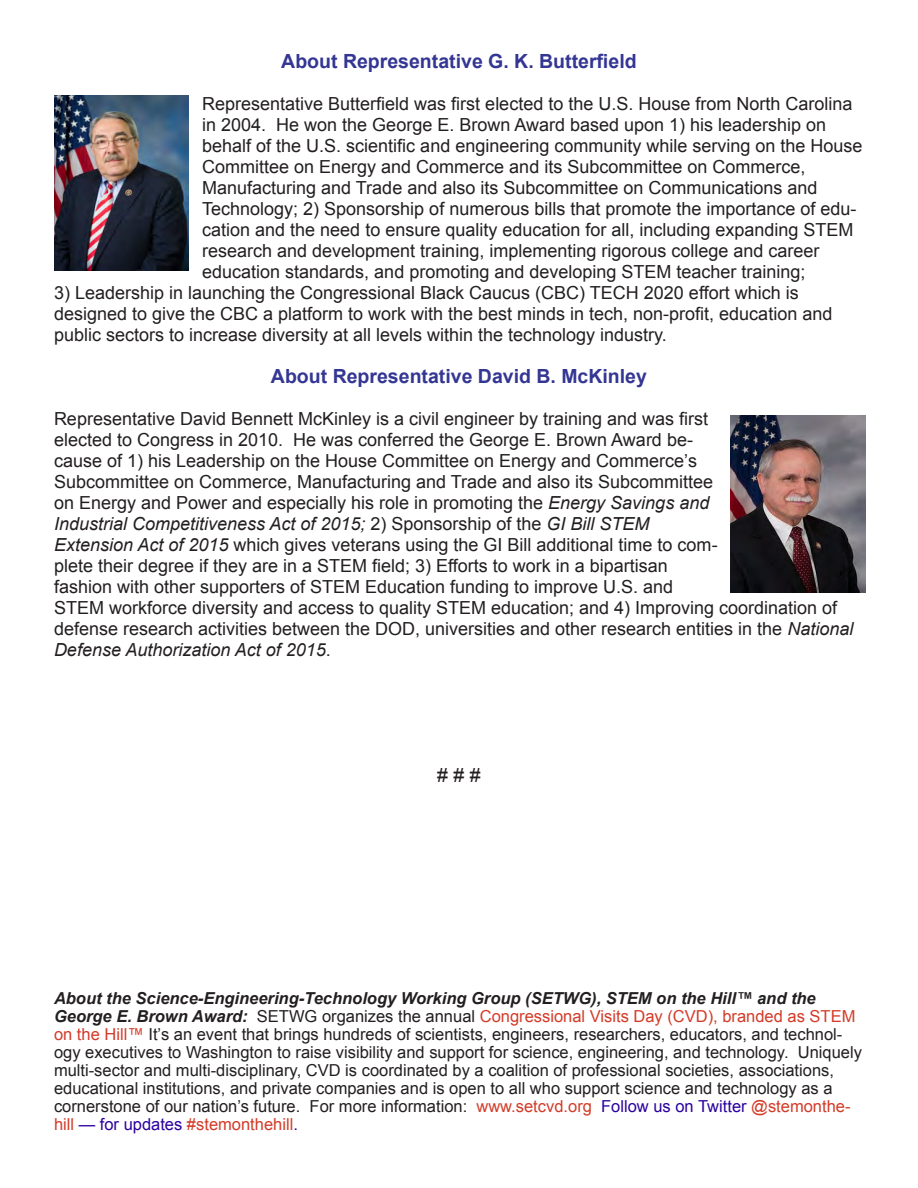
<style>
.page{position:relative;width:918px;height:1188px;background:#fff}
.page>*{position:absolute;margin:0;border:0;box-sizing:border-box;transform-origin:0 0}
.t1{font:700 19.5px "Arial";color:#343694}
.t2{font:19.5px "Arial";color:#231f20}
.t3{font:18px/21px "Arial";color:#231f20}
.t4{font:16.5px/18px "Arial";color:#231f20}
.s1{font-style:italic}
.s2{font-weight:700;font-style:italic}
.s3{color:#d33b28}
.s4{color:#2b009f}
</style>
<div class="page">
<img style="left:54px;top:95px;width:135px;height:176px">
<img style="left:731px;top:416px;width:134px;height:177px">
<p class="t1" style="left:281px;top:49px;width:357px">About Representative G. K. Butterfield</p>
<p class="t3" style="left:202px;top:94px;width:662px">Representative Butterfield was first elected to the U.S. House from North Carolina in 2004. He won the George E. Brown Award based upon 1) his leadership on behalf of the U.S. scientific and engineering community while serving on the House Committee on Energy and Commerce and its Subcommittee on Commerce, Manufacturing and Trade and also its Subcommittee on Communications and Technology; 2) Sponsorship of numerous bills that promote the importance of edu&shy;cation and the need to ensure quality education for all, including expanding STEM research and development training, implementing rigorous college and career education standards, and promoting and developing STEM teacher training;</p>
<p class="t3" style="left:54px;top:283px;width:780px">3) Leadership in launching the Congressional Black Caucus (CBC) TECH 2020 effort which is designed to give the CBC a platform to work with the best minds in tech, non-profit, education and public sectors to increase diversity at all levels within the technology industry.</p>
<p class="t1" style="left:271px;top:364px;width:377px">About Representative David B. McKinley</p>
<p class="t3" style="left:54px;top:409px;width:801px">Representative David Bennett McKinley is a civil engineer by training and was first<br>elected to Congress in 2010. He was conferred the George E. Brown Award be-<br>cause of 1) his Leadership on the House Committee on Energy and Commerce’s<br>Subcommittee on Commerce, Manufacturing and Trade and also its Subcommittee<br>on Energy and Power and especially his role in promoting the <span class="s1">Energy Savings and<br>Industrial Competitiveness Act of 2015;</span> 2) Sponsorship of the <span class="s1">GI Bill STEM<br>Extension Act of 2015</span> which gives veterans using the GI Bill additional time to com-<br>plete their degree if they are in a STEM field; 3) Efforts to work in a bipartisan<br>fashion with other supporters of STEM Education funding to improve U.S. and<br>STEM workforce diversity and access to quality STEM education; and 4) Improving coordination of defense research activities between the DOD, universities and other research entities in the <span class="s1">National Defense Authorization Act of 2015</span>.</p>
<p class="t2" style="left:437px;top:763px;width:45px"># # #</p>
<p class="t4" style="left:54px;top:990px;width:810px"><span class="s2">About the Science-Engineering-Technology Working Group (SETWG), STEM on the Hill™ and the George E. Brown Award:</span> SETWG organizes the annual <span class="s3">Congressional Visits Day (CVD), branded as STEM on the Hill™</span> It’s an event that brings hundreds of scientists, engineers, researchers, educators, and technol&shy;ogy executives to Washington to raise visibility and support for science, engineering, and technology. Uniquely multi-sector and multi-disciplinary, CVD is coordinated by a coalition of professional societies, associations, educational institutions, and private companies and is open to all who support science and technology as a cornerstone of our nation’s future. For more information: <span class="s3">www.setcvd.org</span> <span class="s4">Follow us on Twitter</span> <span class="s3">@stemonthe&shy;hill</span> <span class="s4">— for updates</span> <span class="s3">#stemonthehill</span><span class="s4">.</span></p>
</div>
